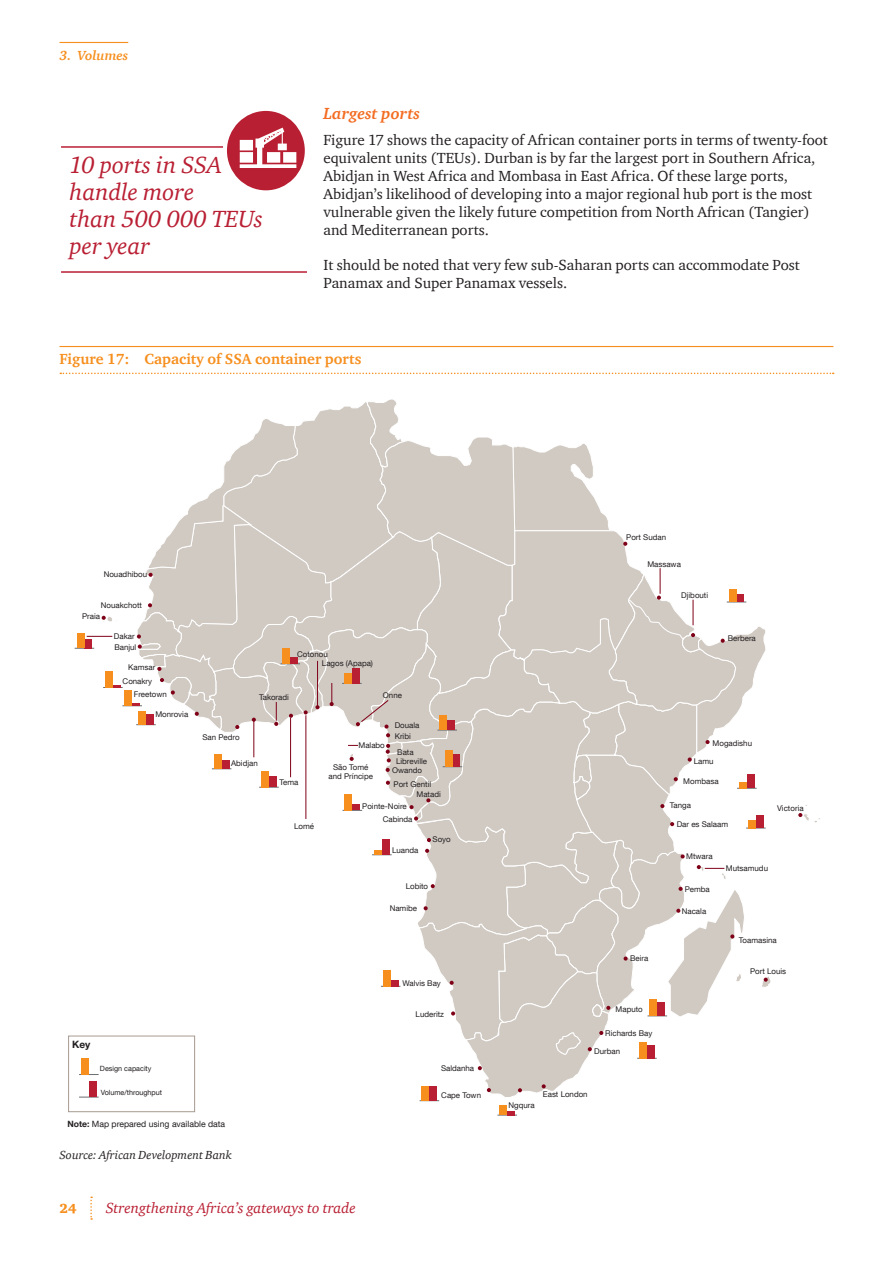
<style>
.page{position:relative;width:893px;height:1263px;background:#fff}
.page>*{position:absolute;margin:0;border:0;box-sizing:border-box;transform-origin:0 0}
.t1{font:italic 24px/27px "ITC Charter Com";color:#b91f33}
.t2{font:italic 700 16.5px "ITC Charter Com";color:#f36c21}
.t3{font:15px/18px "ITC Charter Com";color:#231f20}
.t4{font:italic 15px "ITC Charter Com";color:#b91f33}
.t5{font:700 15px "ITC Charter Com";color:#f68f1e}
.t6{font:italic 700 13.5px "ITC Charter Com";color:#f68f1e}
.t7{font:900 13.5px "ITC Charter Com";color:#f68f1e}
.t8{font:italic 12px "ITC Charter Com";color:#231f20}
.t9{font:700 10.05px "Helvetica Neue LT Com";color:#231f20}
.t10{font:8.7px "Helvetica Neue LT Com";color:#231f20}
.t11{font:7.95px/11.6px "Helvetica Neue LT Com";color:#231f20}
.t12{font:7.2px "Helvetica Neue LT Com";color:#231f20}
.s1{font-weight:700}
</style>
<div class="page">
<svg style="left:90px;top:1196px;width:2px;height:24px"></svg>
<hr style="left:60px;top:42px;width:68px;height:1px;background:#f68f1e">
<hr style="left:61px;top:146px;width:246px;height:2px;background:#b91f33">
<hr style="left:61px;top:271px;width:246px;height:2px;background:#b91f33">
<div style="left:223px;top:108px;width:85px;height:85px;background:#fff"></div>
<svg style="left:227px;top:110px;width:78px;height:81px"></svg>
<hr style="left:60px;top:346px;width:773px;height:1px;background:#f68f1e">
<svg style="left:60px;top:373px;width:774px;height:1px"></svg>
<svg style="left:497px;top:1111px;width:20px;height:5px"></svg>
<div style="left:500px;top:1105px;width:7px;height:10px;background:#f68f1e"></div>
<svg style="left:798px;top:805px;width:22px;height:18px"></svg>
<div style="left:68px;top:1036px;width:127px;height:76px;border:1px solid #a79b91"></div>
<svg style="left:75px;top:399px;width:696px;height:702px"></svg>
<div style="left:89px;top:1081px;width:7px;height:16px;background:#b91f33"></div>
<p class="t6" style="left:60px;top:47px;width:70px">3. Volumes</p>
<h1 class="t1" style="left:70px;top:151px;width:195px">10 ports in SSA handle more<br>than 500 000 TEUs per year</h1>
<p class="t2" style="left:323px;top:103px;width:98px">Largest ports</p>
<p class="t3" style="left:323px;top:131px;width:506px">Figure 17 shows the capacity of African container ports in terms of twenty-foot equivalent units (TEUs). Durban is by far the largest port in Southern Africa, Abidjan in West Africa and Mombasa in East Africa. Of these large ports, Abidjan’s likelihood of developing into a major regional hub port is the most vulnerable given the likely future competition from North African (Tangier) and Mediterranean ports.</p>
<p class="t3" style="left:323px;top:256px;width:478px">It should be noted that very few sub-Saharan ports can accommodate Post<br>Panamax and Super Panamax vessels.</p>
<p class="t5" style="left:60px;top:350px;width:303px">Figure 17: Capacity of SSA container ports</p>
<p class="t11" style="left:104px;top:568px;width:45px">Nouadhibou</p>
<p class="t11" style="left:101px;top:599px;width:43px">Nouakchott</p>
<p class="t11" style="left:114px;top:630px;width:24px">Dakar<br>Banjul</p>
<p class="t11" style="left:128px;top:662px;width:29px">Kamsar</p>
<p class="t11" style="left:123px;top:675px;width:31px">Conakry</p>
<p class="t11" style="left:134px;top:688px;width:34px">Freetown</p>
<p class="t11" style="left:155px;top:708px;width:34px">Monrovia</p>
<p class="t11" style="left:82px;top:610px;width:20px">Praia</p>
<p class="t11" style="left:322px;top:650px;width:53px;line-height:8.7px;text-indent:-25px">Cotonou<br>Lagos (Apapa)</p>
<p class="t11" style="left:259px;top:691px;width:31px">Takoradi</p>
<p class="t11" style="left:383px;top:689px;width:21px">Onne</p>
<p class="t11" style="left:395px;top:719px;width:26px">Douala</p>
<p class="t9" style="left:72px;top:1038px;width:20px">Key</p>
<p class="t11" style="left:202px;top:731px;width:39px">San Pedro</p>
<p class="t11" style="left:231px;top:757px;width:28px">Abidjan</p>
<p class="t11" style="left:279px;top:776px;width:20px">Tema</p>
<p class="t11" style="left:294px;top:820px;width:21px">Lomé</p>
<p class="t11" style="left:395px;top:730px;width:18px">Kribi</p>
<p class="t11" style="left:358px;top:739px;width:28px">Malabo</p>
<p class="t11" style="left:329px;top:762px;width:46px;line-height:9.4px;text-align:center">São Tomé and Príncipe</p>
<p class="t11" style="left:392px;top:744px;width:31px;line-height:17.4px;text-align:center">Bata<br>Owando</p>
<p class="t11" style="left:396px;top:755px;width:33px">Libreville</p>
<p class="t11" style="left:362px;top:801px;width:46px">Pointe-Noire</p>
<p class="t11" style="left:392px;top:845px;width:28px">Luanda</p>
<p class="t11" style="left:406px;top:880px;width:24px">Lobito</p>
<p class="t11" style="left:390px;top:902px;width:29px">Namibe</p>
<p class="t11" style="left:394px;top:778px;width:39px">Port Gentil</p>
<p class="t11" style="left:416px;top:788px;width:26px">Matadi</p>
<p class="t11" style="left:383px;top:813px;width:31px">Cabinda</p>
<p class="t11" style="left:433px;top:833px;width:20px">Soyo</p>
<p class="t11" style="left:402px;top:977px;width:40px">Walvis Bay</p>
<p class="t11" style="left:416px;top:1008px;width:30px">Luderitz</p>
<p class="t11" style="left:626px;top:531px;width:41px">Port Sudan</p>
<p class="t11" style="left:647px;top:558px;width:35px">Massawa</p>
<p class="t11" style="left:681px;top:589px;width:28px">Djibouti</p>
<p class="t11" style="left:728px;top:632px;width:30px">Berbera</p>
<p class="t11" style="left:713px;top:737px;width:41px">Mogadishu</p>
<p class="t11" style="left:694px;top:755px;width:21px">Lamu</p>
<p class="t11" style="left:683px;top:775px;width:37px">Mombasa</p>
<p class="t11" style="left:670px;top:799px;width:23px">Tanga</p>
<p class="t11" style="left:677px;top:818px;width:53px">Dar es Salaam</p>
<p class="t11" style="left:777px;top:802px;width:28px">Victoria</p>
<p class="t11" style="left:686px;top:850px;width:28px">Mtwara</p>
<p class="t11" style="left:685px;top:883px;width:27px">Pemba</p>
<p class="t11" style="left:682px;top:905px;width:26px">Nacala</p>
<p class="t11" style="left:726px;top:862px;width:44px">Mutsamudu</p>
<p class="t11" style="left:630px;top:953px;width:20px">Beira</p>
<p class="t11" style="left:615px;top:1003px;width:29px;rotate:-1deg">Maputo</p>
<p class="t11" style="left:605px;top:1027px;width:49px">Richards Bay</p>
<p class="t11" style="left:594px;top:1045px;width:27px">Durban</p>
<p class="t11" style="left:739px;top:934px;width:39px">Toamasina</p>
<p class="t11" style="left:750px;top:965px;width:38px">Port Louis</p>
<p class="t12" style="left:100px;top:1064px;width:53px">Design capacity</p>
<p class="t12" style="left:101px;top:1088px;width:63px">Volume/throughput</p>
<p class="t10" style="left:67px;top:1118px;width:159px"><span class="s1">Note:</span> Map prepared using available data</p>
<p class="t8" style="left:60px;top:1147px;width:174px">Source: African Development Bank</p>
<p class="t7" style="left:60px;top:1200px;width:19px">24</p>
<p class="t4" style="left:106px;top:1199px;width:252px">Strengthening Africa’s gateways to trade</p>
<p class="t11" style="left:441px;top:1062px;width:35px">Saldanha</p>
<p class="t11" style="left:441px;top:1089px;width:41px">Cape Town</p>
<p class="t11" style="left:543px;top:1088px;width:46px">East London</p>
<p class="t11" style="left:508px;top:1099px;width:28px">Ngqura</p>
</div>
